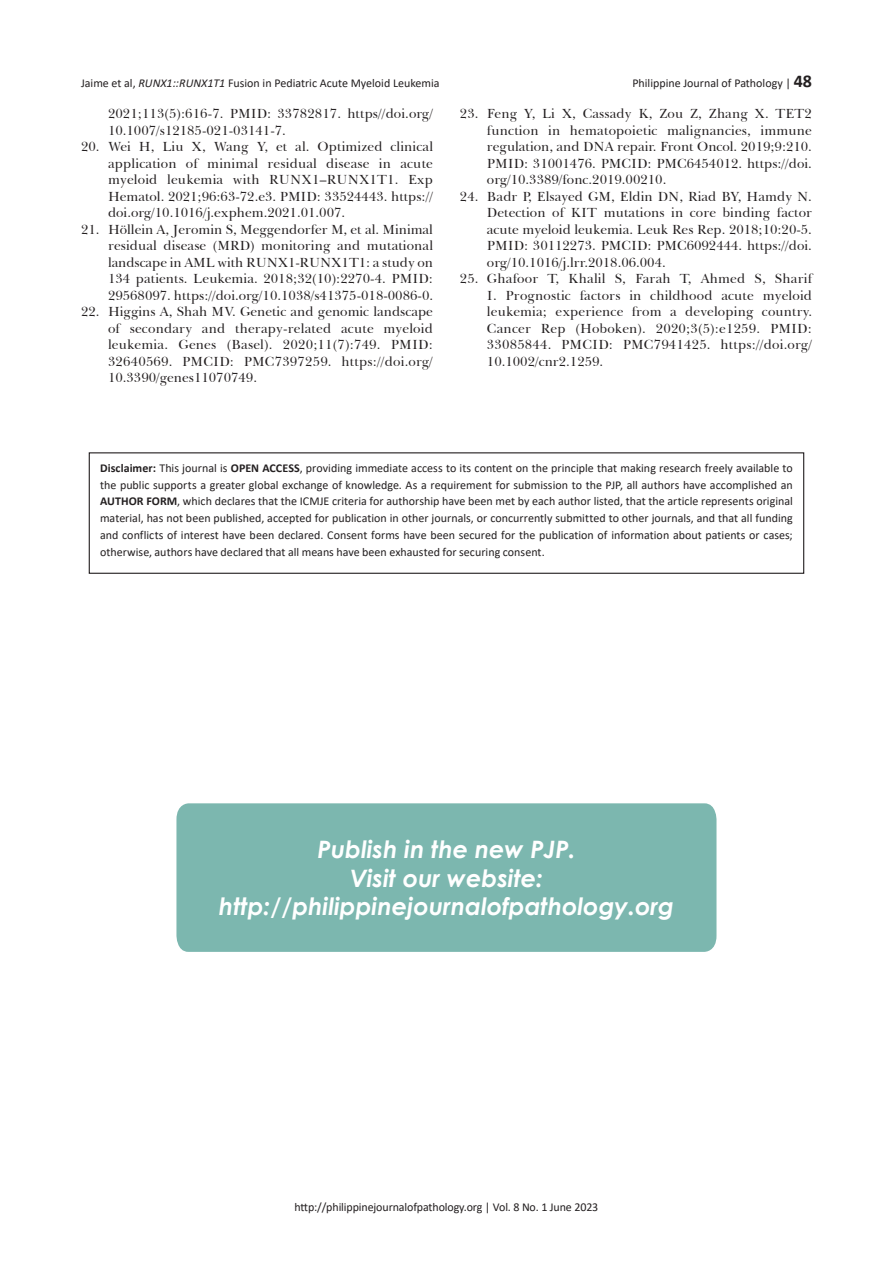
<style>
.page{position:relative;width:893px;height:1263px;background:#fff}
.page>*{position:absolute;margin:0;border:0;box-sizing:border-box;transform-origin:0 0}
.t1{font:italic 700 24px/28.8px "Century Gothic";color:#fff;text-align:center}
.t2{font:13.5px/16.5px "Baskerville BT";color:#231f20;text-align:justify}
.t3{font:12px/16.8px "Calibri";color:#231f20;text-align:justify}
.s1{font-style:italic}
.s2{font-weight:700;font-size:18px}
.s3{font-weight:700}
</style>
<div class="page">
<div style="left:89px;top:452px;width:715px;height:122px;border:1px solid #231f20"></div>
<div style="left:176px;top:803px;width:540px;height:149px;background:#7cb7af"></div>
<p class="t3" style="left:81px;top:74px;width:360px">Jaime et al, <span class="s1">RUNX1::RUNX1T1</span> Fusion in Pediatric Acute Myeloid Leukemia</p>
<p class="t3" style="left:632px;top:74px;width:181px">Philippine Journal of Pathology | <span class="s2">48</span></p>
<p class="t2" style="left:108px;top:105px;width:327px">2021;113(5):616-7. PMID: 33782817. https//doi.org/<br>10.1007/s12185-021-03141-7.</p>
<p class="t2" style="left:108px;top:138px;width:327px;text-indent:-27px">20. Wei H, Liu X, Wang Y, et al. Optimized clinical application of minimal residual disease in acute myeloid leukemia with RUNX1–RUNX1T1. Exp Hematol. 2021;96:63-72.e3. PMID: 33524443. https:// doi.org/10.1016/j.exphem.2021.01.007.</p>
<p class="t2" style="left:108px;top:221px;width:327px;text-indent:-27px">21. Höllein A, Jeromin S, Meggendorfer M, et al. Minimal residual disease (MRD) monitoring and mutational landscape in AML with RUNX1-RUNX1T1: a study on 134 patients. Leukemia. 2018;32(10):2270-4. PMID:<br>29568097. https://doi.org/10.1038/s41375-018-0086-0.</p>
<p class="t2" style="left:108px;top:303px;width:326px;text-indent:-27px">22. Higgins A, Shah MV. Genetic and genomic landscape of secondary and therapy-related acute myeloid leukemia. Genes (Basel). 2020;11(7):749. PMID:<br>32640569. PMCID: PMC7397259. https://doi.org/ 10.3390/genes11070749.</p>
<p class="t2" style="left:487px;top:105px;width:327px;text-indent:-27px">23. Feng Y, Li X, Cassady K, Zou Z, Zhang X. TET2 function in hematopoietic malignancies, immune regulation, and DNA repair. Front Oncol. 2019;9:210.<br>PMID: 31001476. PMCID: PMC6454012. https://doi. org/10.3389/fonc.2019.00210.</p>
<p class="t2" style="left:487px;top:188px;width:327px;text-indent:-27px">24. Badr P, Elsayed GM, Eldin DN, Riad BY, Hamdy N.<br>Detection of KIT mutations in core binding factor acute myeloid leukemia. Leuk Res Rep. 2018;10:20-5.<br>PMID: 30112273. PMCID: PMC6092444. https://doi. org/10.1016/j.lrr.2018.06.004.</p>
<p class="t2" style="left:487px;top:270px;width:327px;text-indent:-27px">25. Ghafoor T, Khalil S, Farah T, Ahmed S, Sharif I. Prognostic factors in childhood acute myeloid leukemia; experience from a developing country.<br>Cancer Rep (Hoboken). 2020;3(5):e1259. PMID:<br>33085844. PMCID: PMC7941425. https://doi.org/ 10.1002/cnr2.1259.</p>
<p class="t3" style="left:100px;top:459px;width:694px"><span class="s3">Disclaimer:</span> This journal is <span class="s3">OPEN ACCESS</span>, providing immediate access to its content on the principle that making research freely available to the public supports a greater global exchange of knowledge. As a requirement for submission to the PJP, all authors have accomplished an <span class="s3">AUTHOR FORM</span>, which declares that the ICMJE criteria for authorship have been met by each author listed, that the article represents original material, has not been published, accepted for publication in other journals, or concurrently submitted to other journals, and that all funding and conflicts of interest have been declared. Consent forms have been secured for the publication of information about patients or cases; otherwise, authors have declared that all means have been exhausted for securing consent.</p>
<h1 class="t1" style="left:219px;top:834px;width:457px">Publish in the new PJP.<br>Visit our website: http://philippinejournalofpathology.org</h1>
<p class="t3" style="left:294px;top:1198px;width:305px">http://philippinejournalofpathology.org | Vol. 8 No. 1 June 2023</p>
</div>
